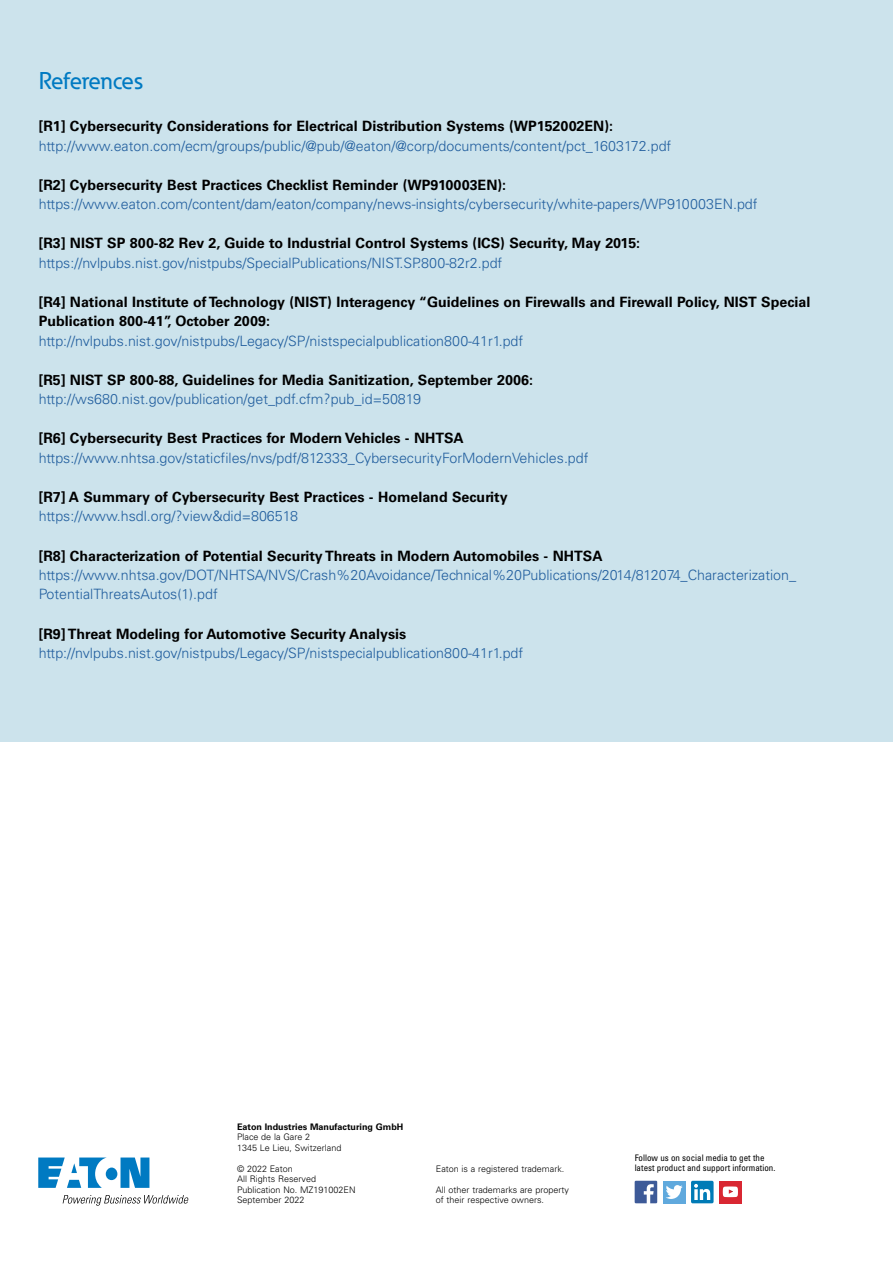
<style>
.page{position:relative;width:893px;height:1263px;background:#fff}
.page>*{position:absolute;margin:0;border:0;box-sizing:border-box;transform-origin:0 0}
.t1{font:500 24px "Eaton";letter-spacing:-.02em;color:#007ac2}
.t2{font:300 14.25px/19.5px "Univers LT Std";color:#215e9e}
.t3{font:700 14.25px/19.5px "Univers LT Std";color:#000}
.t4{font:300 9px/10.5px "Univers LT Std";color:#000}
.t5{font:condensed 9px/10.5px "Univers LT Std";color:#000}
.t6{font:700 9px "Univers LT Std";color:#000}
</style>
<div class="page">
<div style="left:0;top:0;width:893px;height:742px;background:#cce3ec"></div>
<div style="left:719px;top:1181px;width:23px;height:22px;background:#d92732"></div>
<div style="left:663px;top:1181px;width:22px;height:22px;background:#60a9dd"></div>
<svg style="left:635px;top:1181px;width:22px;height:22px"></svg>
<svg style="left:666px;top:1185px;width:17px;height:14px"></svg>
<div style="left:691px;top:1181px;width:23px;height:22px;background:#007bb6;border-radius:2px"></div>
<svg style="left:694px;top:1184px;width:16px;height:16px"></svg>
<svg style="left:723px;top:1186px;width:15px;height:11px"></svg>
<svg style="left:38px;top:1157px;width:111px;height:31px"></svg>
<svg style="left:63px;top:1195px;width:126px;height:11px"></svg>
<h1 class="t1" style="left:39px;top:66px;width:105px">References</h1>
<p class="t3" style="left:39px;top:117px;width:576px">[R1] Cybersecurity Considerations for Electrical Distribution Systems (WP152002EN):</p>
<p class="t2" style="left:39px;top:136px;width:634px">http://www.eaton.com/ecm/groups/public/@pub/@eaton/@corp/documents/content/pct_1603172.pdf</p>
<p class="t3" style="left:39px;top:175px;width:469px">[R2] Cybersecurity Best Practices Checklist Reminder (WP910003EN):</p>
<p class="t2" style="left:39px;top:195px;width:720px">https://www.eaton.com/content/dam/eaton/company/news-insights/cybersecurity/white-papers/WP910003EN.pdf</p>
<p class="t3" style="left:39px;top:234px;width:603px">[R3] NIST SP 800-82 Rev 2, Guide to Industrial Control Systems (ICS) Security, May 2015:</p>
<p class="t2" style="left:39px;top:253px;width:465px">https://nvlpubs.nist.gov/nistpubs/SpecialPublications/NIST.SP.800-82r2.pdf</p>
<p class="t3" style="left:39px;top:292px;width:773px">[R4] National Institute of Technology (NIST) Interagency “Guidelines on Firewalls and Firewall Policy, NIST Special<br>Publication 800-41”, October 2009:</p>
<p class="t2" style="left:39px;top:331px;width:486px">http://nvlpubs.nist.gov/nistpubs/Legacy/SP/nistspecialpublication800-41r1.pdf</p>
<p class="t3" style="left:39px;top:370px;width:496px">[R5] NIST SP 800-88, Guidelines for Media Sanitization, September 2006:</p>
<p class="t2" style="left:39px;top:390px;width:384px">http://ws680.nist.gov/publication/get_pdf.cfm?pub_id=50819</p>
<p class="t3" style="left:39px;top:429px;width:427px">[R6] Cybersecurity Best Practices for Modern Vehicles - NHTSA</p>
<p class="t2" style="left:39px;top:448px;width:551px">https://www.nhtsa.gov/staticfiles/nvs/pdf/812333_CybersecurityForModernVehicles.pdf</p>
<p class="t3" style="left:39px;top:487px;width:471px">[R7] A Summary of Cybersecurity Best Practices - Homeland Security</p>
<p class="t2" style="left:39px;top:507px;width:261px">https://www.hsdl.org/?view&amp;did=806518</p>
<p class="t3" style="left:39px;top:546px;width:565px">[R8] Characterization of Potential Security Threats in Modern Automobiles - NHTSA</p>
<p class="t2" style="left:39px;top:565px;width:759px">https://www.nhtsa.gov/DOT/NHTSA/NVS/Crash%20Avoidance/Technical%20Publications/2014/812074_Characterization_<br>PotentialThreatsAutos(1).pdf</p>
<p class="t3" style="left:39px;top:624px;width:369px">[R9] Threat Modeling for Automotive Security Analysis</p>
<p class="t2" style="left:39px;top:643px;width:486px">http://nvlpubs.nist.gov/nistpubs/Legacy/SP/nistspecialpublication800-41r1.pdf</p>
<p class="t6" style="left:237px;top:1121px;width:168px">Eaton Industries Manufacturing GmbH</p>
<p class="t4" style="left:237px;top:1132px;width:106px">Place de la Gare 2<br>1345 Le Lieu, Switzerland</p>
<p class="t4" style="left:237px;top:1163px;width:120px">© 2022 Eaton<br>All Rights Reserved<br>Publication No. MZ191002EN<br>September 2022</p>
<p class="t4" style="left:436px;top:1163px;width:130px">Eaton is a registered trademark.</p>
<p class="t4" style="left:436px;top:1184px;width:135px">All other trademarks are property of their respective owners.</p>
<p class="t5" style="left:635px;top:1152px;width:142px">Follow us on social media to get the latest product and support information.</p>
</div>
